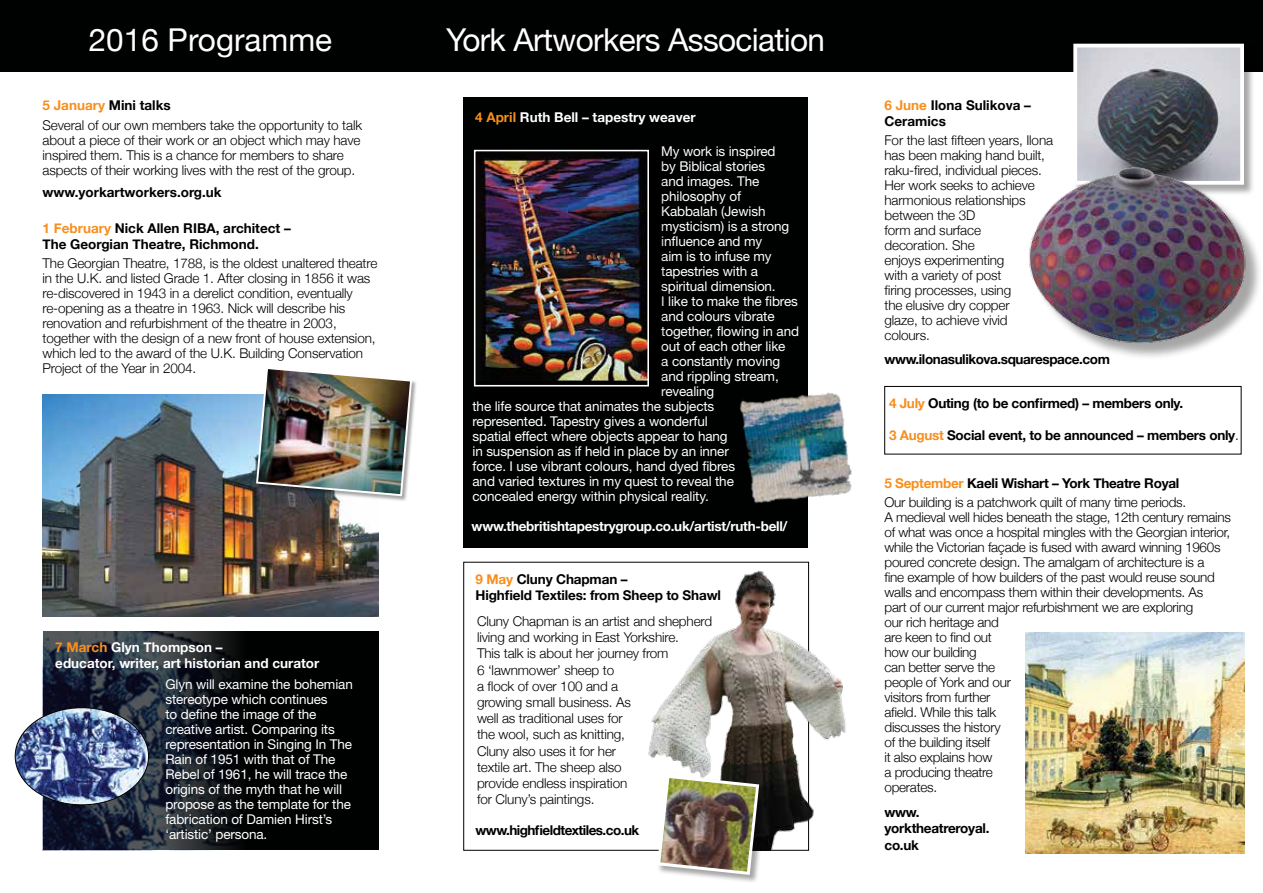
<style>
.page{position:relative;width:1263px;height:893px;background:#fff}
.page>*{position:absolute;margin:0;border:0;box-sizing:border-box;transform-origin:0 0}
.t1{font:31.5px "Helvetica Neue";letter-spacing:-.02em;color:#fff}
.t2{font:31.5px "Helvetica Neue";color:#fff}
.t3{font:300 13.5px/15px "Helvetica Neue";letter-spacing:-.01em;color:#000}
.t4{font:13.5px/15px "Helvetica Neue";letter-spacing:-.01em;color:#fff}
.t5{font:700 13.5px/16.2px "Helvetica Neue";letter-spacing:-.02em;color:#000}
.t6{font:700 13.5px/16.2px "Helvetica Neue";color:#000}
.t7{font:700 13.5px/16.2px "Helvetica Neue";color:#fff}
.t8{font:700 13.5px "Helvetica Neue";letter-spacing:-.02em;color:#fff}
.t9{font:700 13.5px "Helvetica Neue";letter-spacing:-.04em;color:#000}
.s1{font-weight:700;color:#f78f1e}
.s2{font-weight:700}
.s3{color:#f78f1e}
.s4{font-weight:300}
</style>
<div class="page">
<div style="left:884px;top:386px;width:357px;height:68px;border:1px solid #000"></div>
<div style="left:463px;top:97px;width:345px;height:451px;background:#000101"></div>
<div style="left:43px;top:631px;width:335px;height:219px;background:#000101"></div>
<img style="left:43px;top:631px;width:194px;height:219px">
<div style="left:0;top:0;width:1263px;height:71px;background:#000101"></div>
<img style="left:15px;top:708px;width:134px;height:97px">
<img style="left:43px;top:395px;width:335px;height:221px">
<img style="left:1025px;top:633px;width:219px;height:220px">
<div style="left:256px;top:367px;width:161px;height:135px;background:#000;opacity:.35"></div>
<img style="left:255px;top:367px;width:158px;height:130px">
<img style="left:477px;top:153px;width:169px;height:227px">
<div style="left:474px;top:150px;width:175px;height:236px;border:2px solid #fff"></div>
<img style="left:739px;top:392px;width:113px;height:111px">
<div style="left:1073px;top:43px;width:182px;height:153px;background:#000;opacity:.35"></div>
<img style="left:1078px;top:49px;width:161px;height:87px">
<div style="left:1073px;top:44px;width:171px;height:141px;border:4px solid #fff"></div>
<img style="left:1029px;top:136px;width:231px;height:221px">
<img style="left:645px;top:561px;width:201px;height:289px">
<div style="left:657px;top:775px;width:111px;height:108px;background:#000;opacity:.35"></div>
<img style="left:655px;top:773px;width:106px;height:103px">
<h1 class="t2" style="left:89px;top:13px;width:245px">2016 Programme</h1>
<h1 class="t1" style="left:446px;top:13px;width:381px">York Artworkers Association</h1>
<p class="t3" style="left:43px;top:95px;width:321px;line-height:19.2px"><span class="s1">5 January</span> <span class="s2">Mini talks<br></span>Several of our own members take the opportunity to talk</p>
<p class="t3" style="left:43px;top:132px;width:320px">about a piece of their work or an object which may have inspired them. This is a chance for members to share aspects of their working lives with the rest of the group.</p>
<p class="t6" style="left:43px;top:183px;width:181px">www.yorkartworkers.org.uk</p>
<p class="t6" style="left:43px;top:219px;width:250px"><span class="s3">1 February</span> Nick Allen RIBA, architect –<br>The Georgian Theatre, Richmond.</p>
<p class="t3" style="left:43px;top:255px;width:336px">The Georgian Theatre, 1788, is the oldest unaltered theatre in the U.K. and listed Grade 1. After closing in 1856 it was re-discovered in 1943 in a derelict condition, eventually re-opening as a theatre in 1963. Nick will describe his renovation and refurbishment of the theatre in 2003, together with the design of a new front of house extension, which led to the award of the U.K. Building Conservation Project of the Year in 2004.</p>
<p class="t7" style="left:55px;top:639px;width:266px"><span class="s3">7 March</span> Glyn Thompson –<br>educator, writer, art historian and curator</p>
<p class="t4" style="left:165px;top:677px;width:189px">Glyn will examine the bohemian stereotype which continues<br>to define the image of the creative artist. Comparing its representation in Singing In The<br>Rain of 1951 with that of The<br>Rebel of 1961, he will trace the origins of the myth that he will propose as the template for the fabrication of Damien Hirst’s ‘artistic’ persona.</p>
<p class="t7" style="left:475px;top:108px;width:222px"><span class="s3">4 April</span> Ruth Bell – tapestry weaver</p>
<p class="t4" style="left:661px;top:143px;width:116px">My work is inspired</p>
<p class="t4" style="left:661px;top:158px;width:105px">by Biblical stories</p>
<p class="t4" style="left:661px;top:173px;width:100px">and images. The</p>
<p class="t4" style="left:661px;top:188px;width:81px">philosophy of</p>
<p class="t4" style="left:661px;top:203px;width:106px">Kabbalah (Jewish</p>
<p class="t4" style="left:661px;top:218px;width:129px">mysticism) is a strong</p>
<p class="t4" style="left:661px;top:233px;width:102px">influence and my</p>
<p class="t4" style="left:661px;top:248px;width:112px">aim is to infuse my</p>
<p class="t4" style="left:661px;top:263px;width:98px">tapestries with a</p>
<p class="t4" style="left:661px;top:278px;width:116px">spiritual dimension.</p>
<p class="t4" style="left:661px;top:293px;width:138px">I like to make the fibres</p>
<p class="t4" style="left:661px;top:308px;width:115px">and colours vibrate</p>
<p class="t4" style="left:661px;top:323px;width:139px">together, flowing in and</p>
<p class="t4" style="left:661px;top:338px;width:126px">out of each other like</p>
<p class="t4" style="left:661px;top:353px;width:120px">a constantly moving</p>
<p class="t4" style="left:661px;top:368px;width:119px">and rippling stream,</p>
<p class="t4" style="left:661px;top:383px;width:54px">revealing</p>
<p class="t4" style="left:472px;top:398px;width:243px">the life source that animates the subjects</p>
<p class="t4" style="left:472px;top:413px;width:237px">represented. Tapestry gives a wonderful</p>
<p class="t4" style="left:472px;top:428px;width:257px">spatial effect where objects appear to hang</p>
<p class="t4" style="left:472px;top:443px;width:258px">in suspension as if held in place by an inner</p>
<p class="t4" style="left:472px;top:458px;width:264px">force. I use vibrant colours, hand dyed fibres</p>
<p class="t4" style="left:472px;top:473px;width:263px">and varied textures in my quest to reveal the</p>
<p class="t4" style="left:472px;top:488px;width:238px">concealed energy within physical reality.</p>
<p class="t8" style="left:472px;top:514px;width:317px">www.thebritishtapestrygroup.co.uk/artist/ruth-bell/</p>
<p class="t5" style="left:475px;top:570px;width:247px"><span class="s3">9 May</span> Cluny Chapman –<br>Highfield Textiles: from Sheep to Shawl</p>
<p class="t3" style="left:477px;top:612px;width:237px;line-height:16.2px">Cluny Chapman is an artist and shepherd living and working in East Yorkshire.<br>This talk is about her journey from<br>6 ‘lawnmower’ sheep to<br>a flock of over 100 and a<br>growing small business. As<br>well as traditional uses for<br>the wool, such as knitting,<br>Cluny also uses it for her<br>textile art. The sheep also<br>provide endless inspiration<br>for Cluny’s paintings.</p>
<p class="t9" style="left:475px;top:818px;width:165px">www.highfieldtextiles.co.uk</p>
<p class="t6" style="left:884px;top:96px;width:148px"><span class="s3">6 June</span> Ilona Sulikova –<br>Ceramics</p>
<p class="t3" style="left:884px;top:132px;width:170px">For the last fifteen years, Ilona has been making hand built, raku-fired, individual pieces.<br>Her work seeks to achieve harmonious relationships between the 3D<br>form and surface<br>decoration. She<br>enjoys experimenting<br>with a variety of post<br>firing processes, using<br>the elusive dry copper<br>glaze, to achieve vivid colours.</p>
<p class="t5" style="left:884px;top:350px;width:227px">www.ilonasulikova.squarespace.com</p>
<p class="t5" style="left:889px;top:395px;width:296px"><span class="s3">4 July</span> Outing (to be confirmed) – members only.</p>
<p class="t5" style="left:889px;top:427px;width:351px"><span class="s3">3 August</span> Social event, to be announced – members only<span class="s4">.</span></p>
<p class="t3" style="left:884px;top:473px;width:303px;line-height:19.2px"><span class="s1">5 September</span> <span class="s2">Kaeli Wishart – York Theatre Royal<br></span>Our building is a patchwork quilt of many time periods.</p>
<p class="t3" style="left:884px;top:509px;width:348px">A medieval well hides beneath the stage, 12th century remains of what was once a hospital mingles with the Georgian interior, while the Victorian façade is fused with award winning 1960s poured concrete design. The amalgam of architecture is a<br>fine example of how builders of the past would reuse sound walls and encompass them within their developments. As<br>part of our current major refurbishment we are exploring<br>our rich heritage and<br>are keen to find out<br>how our building<br>can better serve the<br>people of York and our<br>visitors from further<br>afield. While this talk<br>discusses the history<br>of the building itself<br>it also explains how<br>a producing theatre<br>operates.</p>
<p class="t5" style="left:884px;top:803px;width:106px">www. yorktheatreroyal. co.uk</p>
</div>
